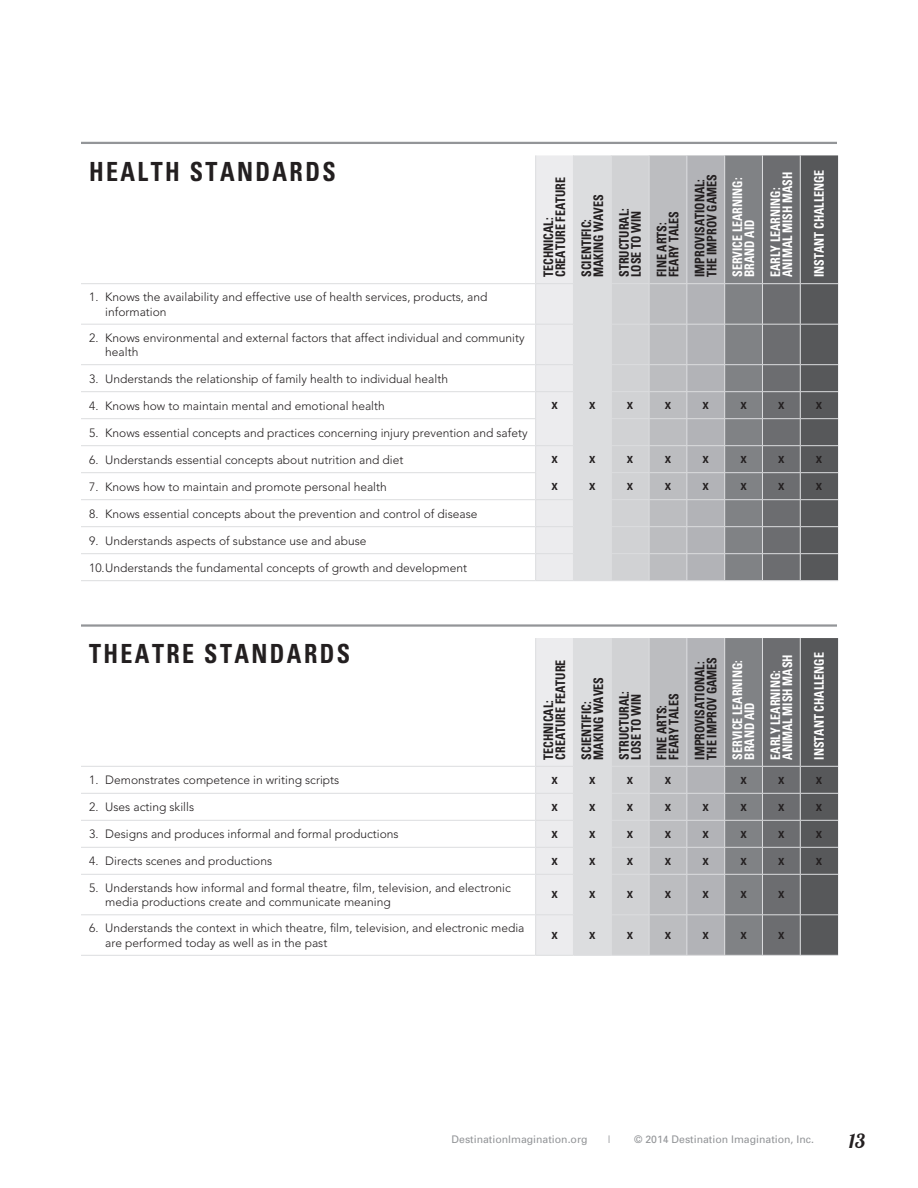
<style>
.page{position:relative;width:918px;height:1188px;background:#fff}
.page>*{position:absolute;margin:0;border:0;box-sizing:border-box;transform-origin:0 0}
.t1{font:700 condensed 26.4px "Univers";letter-spacing:.1em;color:#231f20;scale:.91 1}
.t2{font:19.5px "Lobster 1.4";color:#231f20}
.t3{font:700 condensed 13.2px/12px "Univers";color:#231f20;scale:.91 1}
.t4{font:700 condensed 13.2px/12px "Univers";color:#fff;scale:.91 1}
.t5{font:300 12px/14.4px "Avenir";color:#231f20}
.t6{font:700 10.5px "Myriad Pro";color:#231f20}
.t7{font:10.5px "Univers";color:#939598}
</style>
<div class="page">
<hr style="left:81px;top:142px;width:756px;height:2px;background:#939598">
<hr style="left:81px;top:624px;width:756px;height:3px;background:#939598">
<hr style="left:81px;top:324px;width:455px;height:1px;background:#dcdddf">
<hr style="left:81px;top:364px;width:455px;height:1px;background:#dcdddf">
<hr style="left:81px;top:391px;width:455px;height:1px;background:#dcdddf">
<hr style="left:81px;top:418px;width:455px;height:1px;background:#dcdddf">
<hr style="left:81px;top:283px;width:455px;height:1px;background:#dcdddf">
<svg style="left:535px;top:155px;width:303px;height:426px;background:#abacaf"></svg>
<hr style="left:81px;top:580px;width:455px;height:1px;background:#dcdddf">
<hr style="left:81px;top:445px;width:455px;height:1px;background:#dcdddf">
<hr style="left:81px;top:472px;width:455px;height:1px;background:#dcdddf">
<hr style="left:81px;top:499px;width:455px;height:1px;background:#dcdddf">
<hr style="left:81px;top:526px;width:455px;height:1px;background:#dcdddf">
<hr style="left:81px;top:553px;width:455px;height:1px;background:#dcdddf">
<hr style="left:573px;top:955px;width:38px;height:1px;background:#dcdddf">
<hr style="left:611px;top:955px;width:38px;height:1px;background:#dcdddf">
<hr style="left:649px;top:955px;width:38px;height:1px;background:#dcdddf">
<hr style="left:687px;top:955px;width:38px;height:1px;background:#dcdddf">
<hr style="left:725px;top:955px;width:37px;height:1px;background:#dcdddf">
<hr style="left:762px;top:955px;width:38px;height:1px;background:#dcdddf">
<hr style="left:800px;top:955px;width:38px;height:1px;background:#dcdddf">
<svg style="left:535px;top:638px;width:303px;height:317px;background:#abacae"></svg>
<hr style="left:573px;top:875px;width:1px;height:39px;background:#dcdddf">
<hr style="left:573px;top:915px;width:1px;height:40px;background:#dcdddf">
<hr style="left:536px;top:793px;width:37px;height:1px;background:#dcdddf">
<hr style="left:536px;top:820px;width:37px;height:1px;background:#dcdddf">
<hr style="left:536px;top:847px;width:37px;height:1px;background:#dcdddf">
<hr style="left:536px;top:874px;width:37px;height:1px;background:#dcdddf">
<hr style="left:536px;top:914px;width:37px;height:1px;background:#dcdddf">
<hr style="left:536px;top:955px;width:37px;height:1px;background:#dcdddf">
<hr style="left:81px;top:793px;width:455px;height:1px;background:#dcdddf">
<hr style="left:81px;top:820px;width:455px;height:1px;background:#dcdddf">
<hr style="left:81px;top:766px;width:455px;height:1px;background:#dcdddf">
<hr style="left:81px;top:955px;width:455px;height:1px;background:#dcdddf">
<hr style="left:81px;top:847px;width:455px;height:1px;background:#dcdddf">
<hr style="left:81px;top:874px;width:455px;height:1px;background:#dcdddf">
<hr style="left:81px;top:914px;width:455px;height:1px;background:#dcdddf">
<h1 class="t1" style="left:89px;top:155px;width:147px">HEALTH STANDARDS</h1>
<p class="t3" style="left:542px;top:277px;width:110px;rotate:-90deg">TECHNICAL:<br>CREATURE FEATURE</p>
<p class="t3" style="left:580px;top:277px;width:92px;rotate:-90deg">SCIENTIFIC:<br>MAKING WAVES</p>
<p class="t3" style="left:618px;top:277px;width:77px;rotate:-90deg">STRUCTURAL:<br>LOSETOWIN</p>
<p class="t3" style="left:656px;top:277px;width:73px;rotate:-90deg">FINE ARTS:<br>FEARY TALES</p>
<p class="t3" style="left:694px;top:277px;width:113px;rotate:-90deg">IMPROVISATIONAL:<br>THEIMPROVGAMES</p>
<p class="t4" style="left:731px;top:277px;width:111px;rotate:-90deg">SERVICE LEARNING:<br>BRAND AID</p>
<p class="t4" style="left:769px;top:277px;width:116px;rotate:-90deg">EARLY LEARNING:<br>ANIMAL MISH MASH</p>
<p class="t4" style="left:813px;top:277px;width:118px;rotate:-90deg">INSTANT CHALLENGE</p>
<p class="t5" style="left:105px;top:290px;width:384px;text-indent:-16px">1. Knows the availability and effective use of health services, products, and information</p>
<p class="t5" style="left:105px;top:330px;width:421px;text-indent:-16px">2. Knows environmental and external factors that affect individual and community health</p>
<p class="t5" style="left:89px;top:371px;width:360px">3. Understands the relationship of family health to individual health</p>
<p class="t5" style="left:89px;top:398px;width:297px">4. Knows how to maintain mental and emotional health</p>
<p class="t6" style="left:551px;top:399px;width:8px">X</p>
<p class="t6" style="left:589px;top:399px;width:8px">X</p>
<p class="t6" style="left:627px;top:399px;width:8px">X</p>
<p class="t6" style="left:665px;top:399px;width:8px">X</p>
<p class="t6" style="left:703px;top:399px;width:8px">X</p>
<p class="t6" style="left:740px;top:399px;width:8px">X</p>
<p class="t6" style="left:778px;top:399px;width:8px">X</p>
<p class="t6" style="left:816px;top:399px;width:8px">X</p>
<p class="t5" style="left:89px;top:425px;width:440px">5. Knows essential concepts and practices concerning injury prevention and safety</p>
<p class="t5" style="left:89px;top:452px;width:316px">6. Understands essential concepts about nutrition and diet</p>
<p class="t6" style="left:551px;top:453px;width:8px">X</p>
<p class="t6" style="left:589px;top:453px;width:8px">X</p>
<p class="t6" style="left:627px;top:453px;width:8px">X</p>
<p class="t6" style="left:665px;top:453px;width:8px">X</p>
<p class="t6" style="left:703px;top:453px;width:8px">X</p>
<p class="t6" style="left:740px;top:453px;width:8px">X</p>
<p class="t6" style="left:778px;top:453px;width:8px">X</p>
<p class="t6" style="left:816px;top:453px;width:8px">X</p>
<p class="t5" style="left:89px;top:479px;width:299px">7. Knows how to maintain and promote personal health</p>
<p class="t6" style="left:551px;top:480px;width:8px">X</p>
<p class="t6" style="left:589px;top:480px;width:8px">X</p>
<p class="t6" style="left:627px;top:480px;width:8px">X</p>
<p class="t6" style="left:665px;top:480px;width:8px">X</p>
<p class="t6" style="left:703px;top:480px;width:8px">X</p>
<p class="t6" style="left:740px;top:480px;width:8px">X</p>
<p class="t6" style="left:778px;top:480px;width:8px">X</p>
<p class="t6" style="left:816px;top:480px;width:8px">X</p>
<p class="t5" style="left:89px;top:506px;width:390px">8. Knows essential concepts about the prevention and control of disease</p>
<p class="t5" style="left:89px;top:533px;width:279px">9. Understands aspects of substance use and abuse</p>
<p class="t5" style="left:89px;top:560px;width:379px">10.Understands the fundamental concepts of growth and development</p>
<h1 class="t1" style="left:89px;top:638px;width:33px">THEATRE</h1>
<h1 class="t1" style="left:204px;top:638px;width:37px">STANDARDS</h1>
<p class="t3" style="left:542px;top:760px;width:110px;rotate:-90deg">TECHNICAL:<br>CREATURE FEATURE</p>
<p class="t3" style="left:580px;top:760px;width:92px;rotate:-90deg">SCIENTIFIC:<br>MAKING WAVES</p>
<p class="t3" style="left:618px;top:760px;width:77px;rotate:-90deg">STRUCTURAL:<br>LOSETOWIN</p>
<p class="t3" style="left:656px;top:760px;width:73px;rotate:-90deg">FINE ARTS:<br>FEARY TALES</p>
<p class="t3" style="left:694px;top:760px;width:113px;rotate:-90deg">IMPROVISATIONAL:<br>THEIMPROVGAMES</p>
<p class="t4" style="left:731px;top:760px;width:111px;rotate:-90deg">SERVICE LEARNING:<br>BRAND AID</p>
<p class="t4" style="left:769px;top:760px;width:116px;rotate:-90deg">EARLY LEARNING:<br>ANIMAL MISH MASH</p>
<p class="t4" style="left:813px;top:760px;width:118px;rotate:-90deg">INSTANT CHALLENGE</p>
<p class="t5" style="left:89px;top:773px;width:252px">1. Demonstrates competence in writing scripts</p>
<p class="t6" style="left:551px;top:773px;width:8px">X</p>
<p class="t6" style="left:589px;top:773px;width:8px">X</p>
<p class="t6" style="left:627px;top:773px;width:8px">X</p>
<p class="t6" style="left:665px;top:773px;width:8px">X</p>
<p class="t6" style="left:740px;top:773px;width:8px">X</p>
<p class="t6" style="left:778px;top:773px;width:8px">X</p>
<p class="t6" style="left:816px;top:773px;width:8px">X</p>
<p class="t5" style="left:89px;top:800px;width:107px">2. Uses acting skills</p>
<p class="t6" style="left:551px;top:800px;width:8px">X</p>
<p class="t6" style="left:589px;top:800px;width:8px">X</p>
<p class="t6" style="left:627px;top:800px;width:8px">X</p>
<p class="t6" style="left:665px;top:800px;width:8px">X</p>
<p class="t6" style="left:703px;top:800px;width:8px">X</p>
<p class="t6" style="left:740px;top:800px;width:8px">X</p>
<p class="t6" style="left:778px;top:800px;width:8px">X</p>
<p class="t6" style="left:816px;top:800px;width:8px">X</p>
<p class="t5" style="left:89px;top:827px;width:311px">3. Designs and produces informal and formal productions</p>
<p class="t6" style="left:551px;top:827px;width:8px">X</p>
<p class="t6" style="left:589px;top:827px;width:8px">X</p>
<p class="t6" style="left:627px;top:827px;width:8px">X</p>
<p class="t6" style="left:665px;top:827px;width:8px">X</p>
<p class="t6" style="left:703px;top:827px;width:8px">X</p>
<p class="t6" style="left:740px;top:827px;width:8px">X</p>
<p class="t6" style="left:778px;top:827px;width:8px">X</p>
<p class="t6" style="left:816px;top:827px;width:8px">X</p>
<p class="t5" style="left:89px;top:854px;width:185px">4. Directs scenes and productions</p>
<p class="t6" style="left:551px;top:854px;width:8px">X</p>
<p class="t6" style="left:589px;top:854px;width:8px">X</p>
<p class="t6" style="left:627px;top:854px;width:8px">X</p>
<p class="t6" style="left:665px;top:854px;width:8px">X</p>
<p class="t6" style="left:703px;top:854px;width:8px">X</p>
<p class="t6" style="left:740px;top:854px;width:8px">X</p>
<p class="t6" style="left:778px;top:854px;width:8px">X</p>
<p class="t6" style="left:816px;top:854px;width:8px">X</p>
<p class="t5" style="left:105px;top:881px;width:407px;text-indent:-16px">5. Understands how informal and formal theatre, film, television, and electronic media productions create and communicate meaning</p>
<p class="t6" style="left:551px;top:888px;width:8px">X</p>
<p class="t6" style="left:589px;top:888px;width:8px">X</p>
<p class="t6" style="left:627px;top:888px;width:8px">X</p>
<p class="t6" style="left:665px;top:888px;width:8px">X</p>
<p class="t6" style="left:703px;top:888px;width:8px">X</p>
<p class="t6" style="left:740px;top:888px;width:8px">X</p>
<p class="t6" style="left:778px;top:888px;width:8px">X</p>
<p class="t5" style="left:105px;top:921px;width:421px;text-indent:-16px">6. Understands the context in which theatre, film, television, and electronic media are performed today as well as in the past</p>
<p class="t6" style="left:551px;top:929px;width:8px">X</p>
<p class="t6" style="left:589px;top:929px;width:8px">X</p>
<p class="t6" style="left:627px;top:929px;width:8px">X</p>
<p class="t6" style="left:665px;top:929px;width:8px">X</p>
<p class="t6" style="left:703px;top:929px;width:8px">X</p>
<p class="t6" style="left:740px;top:929px;width:8px">X</p>
<p class="t6" style="left:778px;top:929px;width:8px">X</p>
<p class="t7" style="left:452px;top:1133px;width:137px">DestinationImagination.org</p>
<p class="t7" style="left:608px;top:1133px;width:4px">|</p>
<p class="t7" style="left:634px;top:1133px;width:181px">© 2014 Destination Imagination, Inc.</p>
<h2 class="t2" style="left:849px;top:1128px;width:18px">13</h2>
</div>
